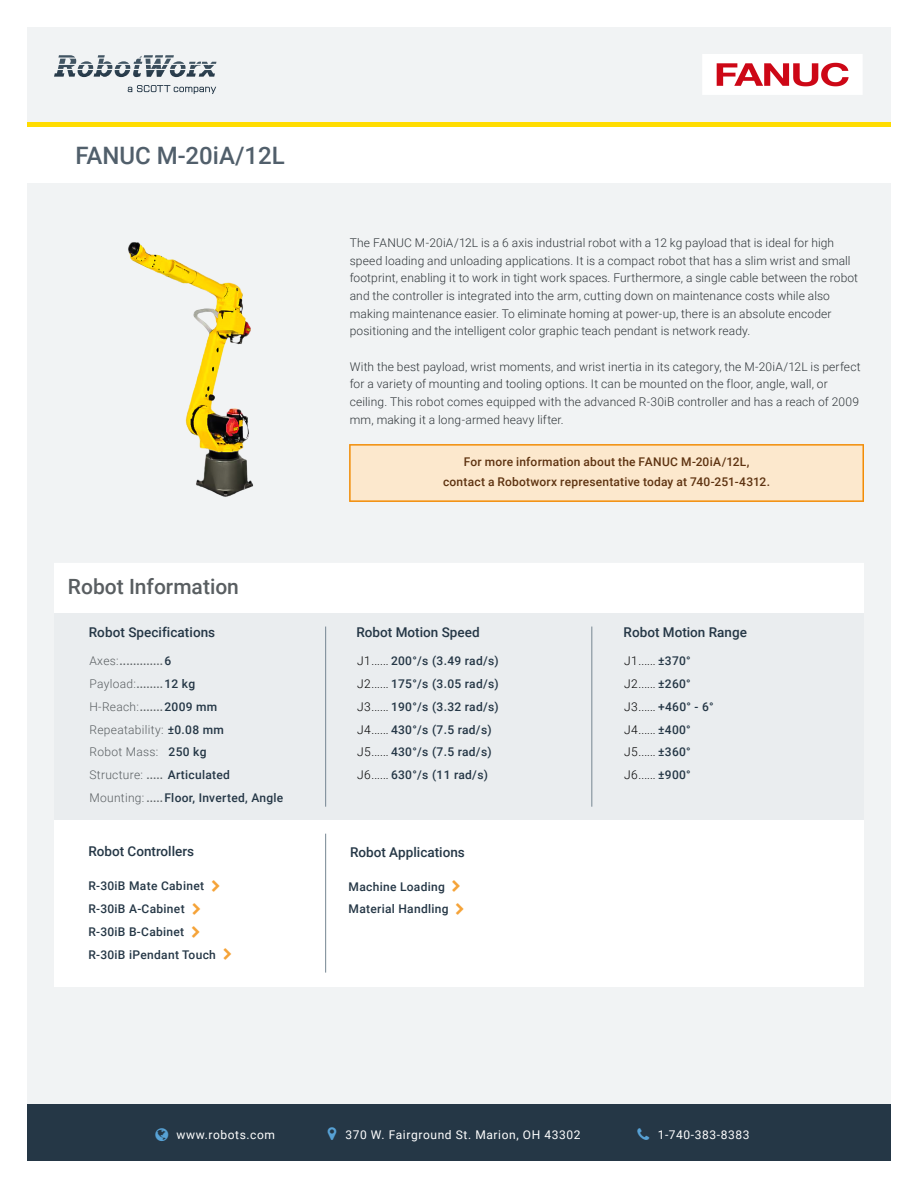
<style>
.page{position:relative;width:918px;height:1188px;background:#fff}
.page>*{position:absolute;margin:0;border:0;box-sizing:border-box;transform-origin:0 0}
.t1{font:500 24px "Roboto";color:#515f6b}
.t2{font:500 21px "Roboto";color:#595e61}
.t3{font:500 13.5px "Roboto";color:#253746}
.t4{font:300 12px/17.7px "Roboto";letter-spacing:.01em;color:#30363a}
.t5{font:500 12px/22.8px "Roboto";letter-spacing:.025em;color:#253746}
.t6{font:300 12px/22.8px "Roboto";letter-spacing:.025em;color:#595e61}
.t7{font:500 12px/19.8px "Roboto";letter-spacing:.015em;color:#5e3311;text-align:center}
.t8{font:300 12px/22.8px "Roboto";letter-spacing:.025em;color:#000}
.t9{font:12px "Roboto";letter-spacing:.05em;color:#fff}
.s1{font-weight:500}
.s2{font-weight:500;color:#253746}
.s3{font-weight:300;color:#000}
</style>
<div class="page">
<div style="left:27px;top:27px;width:864px;height:1134px;background:#f1f3f4"></div>
<div style="left:54px;top:563px;width:810px;height:50px;background:#fff"></div>
<div style="left:54px;top:613px;width:810px;height:207px;background:#eaedef"></div>
<div style="left:54px;top:820px;width:810px;height:166px;background:#fff"></div>
<hr style="left:325px;top:627px;width:1px;height:180px;background:#768692">
<hr style="left:325px;top:834px;width:1px;height:139px;background:#768692">
<hr style="left:592px;top:627px;width:1px;height:180px;background:#768692">
<div style="left:27px;top:127px;width:864px;height:56px;background:#fff"></div>
<div style="left:27px;top:1105px;width:864px;height:56px;background:#253746"></div>
<img style="left:128px;top:242px;width:126px;height:255px">
<svg style="left:349px;top:444px;width:515px;height:58px;background:#fbe2c1"></svg>
<svg style="left:128px;top:85px;width:88px;height:9px"></svg>
<svg style="left:54px;top:55px;width:162px;height:22px"></svg>
<img style="left:702px;top:54px;width:160px;height:41px">
<div style="left:27px;top:122px;width:864px;height:5px;background:#ffdc00"></div>
<h1 class="t1" style="left:76px;top:138px;width:211px">FANUC M-20iA/12L</h1>
<h2 class="t2" style="left:68px;top:572px;width:173px">Robot Information</h2>
<p class="t3" style="left:89px;top:623px;width:128px">Robot Specifications</p>
<p class="t6" style="left:89px;top:649px;width:195px">Axes:<span class="s1">.............</span><span class="s2">6<br></span>Payload:<span class="s1">........</span><span class="s2">12 kg<br></span>H-Reach:<span class="s1">.......</span><span class="s2">2009 mm<br></span>Repeatability: <span class="s2">±0.08 mm<br></span>Robot Mass: <span class="s2">250 kg<br></span>Structure: <span class="s1">.....</span> <span class="s2">Articulated<br></span>Mounting: <span class="s1">.....</span><span class="s2">Floor, Inverted, Angle</span></p>
<p class="t3" style="left:88px;top:842px;width:107px">Robot Controllers</p>
<p class="t5" style="left:88px;top:874px;width:129px">R-30iB Mate Cabinet<br>R-30iB A-Cabinet<br>R-30iB B-Cabinet<br>R-30iB iPendant Touch</p>
<p class="t4" style="left:350px;top:233px;width:510px">The FANUC M-20iA/12L is a 6 axis industrial robot with a 12 kg payload that is ideal for high speed loading and unloading applications. It is a compact robot that has a slim wrist and small footprint, enabling it to work in tight work spaces. Furthermore, a single cable between the robot and the controller is integrated into the arm, cutting down on maintenance costs while also making maintenance easier. To eliminate homing at power-up, there is an absolute encoder positioning and the intelligent color graphic teach pendant is network ready.</p>
<p class="t4" style="left:350px;top:357px;width:512px">With the best payload, wrist moments, and wrist inertia in its category, the M-20iA/12L is perfect for a variety of mounting and tooling options. It can be mounted on the floor, angle, wall, or ceiling. This robot comes equipped with the advanced R-30iB controller and has a reach of 2009 mm, making it a long-armed heavy lifter.</p>
<p class="t7" style="left:443px;top:452px;width:328px">For more information about the FANUC M-20iA/12L, contact a Robotworx representative today at 740-251-4312.</p>
<p class="t3" style="left:357px;top:623px;width:125px">Robot Motion Speed</p>
<p class="t5" style="left:357px;top:649px;width:143px"><span class="s3">J1......</span> 200°/s (3.49 rad/s)<br><span class="s3">J2......</span> 175°/s (3.05 rad/s)<br><span class="s3">J3......</span> 190°/s (3.32 rad/s)<br><span class="s3">J4......</span> 430°/s (7.5 rad/s)<br><span class="s3">J5......</span> 430°/s (7.5 rad/s)<br><span class="s3">J6......</span> 630°/s (11 rad/s)</p>
<p class="t3" style="left:350px;top:842px;width:116px">Robot Applications</p>
<p class="t5" style="left:349px;top:874px;width:102px">Machine Loading<br>Material Handling</p>
<p class="t3" style="left:624px;top:623px;width:125px">Robot Motion Range</p>
<p class="t8" style="left:624px;top:649px;width:91px">J1...... <span class="s2">±370°<br></span>J2...... <span class="s2">±260°<br></span>J3...... <span class="s2">+460° - 6°<br></span>J4...... <span class="s2">±400°<br></span>J5...... <span class="s2">±360°<br></span>J6...... <span class="s2">±900°</span></p>
<p class="t9" style="left:177px;top:1126px;width:100px">www.robots.com</p>
<p class="t9" style="left:345px;top:1126px;width:237px">370 W. Fairground St. Marion, OH 43302</p>
<p class="t9" style="left:658px;top:1126px;width:93px">1-740-383-8383</p>
</div>
